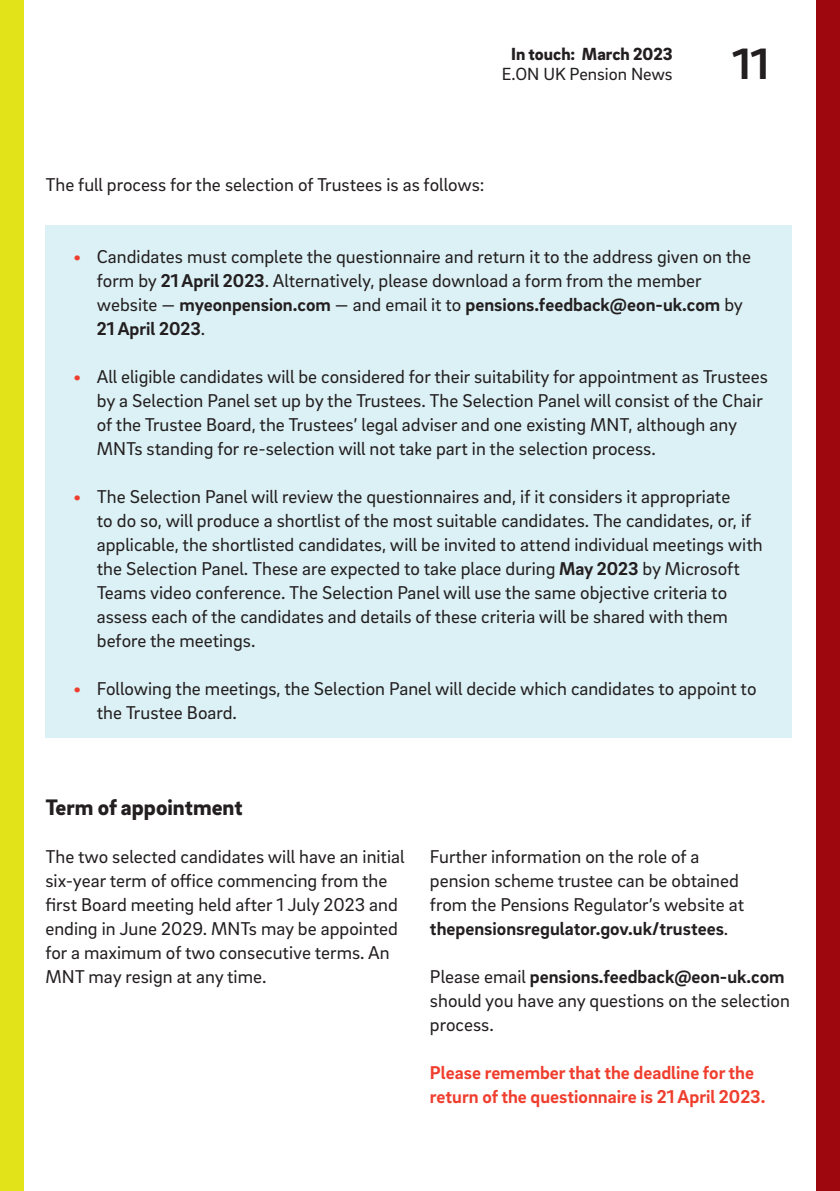
<style>
.page{position:relative;width:840px;height:1191px;background:#fff}
.page>*{position:absolute;margin:0;border:0;box-sizing:border-box;transform-origin:0 0}
.t1{font:700 45px "EON Brix Sans";color:#231f20}
.t2{font:900 23px "EON Brix Sans";color:#231f20}
.t3{font:19px/24px "EON Brix Sans";color:#231f20}
.t4{font:700 19px/24px "EON Brix Sans";color:#ef3e2e}
.t5{font:900 18px "EON Brix Sans";color:#231f20}
.t6{font:18px "EON Brix Sans";color:#231f20}
.s1{font-weight:700;color:#ef3e2e}
.s2{font-weight:700}
</style>
<div class="page">
<div style="left:0;top:0;width:23px;height:1191px;background:#e2e318"></div>
<div style="left:816px;top:0;width:23px;height:1191px;background:#9d070d"></div>
<div style="left:45px;top:225px;width:746px;height:513px;background:#dcf1f5"></div>
<p class="t5" style="left:511px;top:42px;width:163px">In touch: March 2023</p>
<p class="t6" style="left:501px;top:62px;width:172px">E.ON UK Pension News</p>
<p class="t3" style="left:45px;top:171px;width:440px">The full process for the selection of Trustees is as follows:</p>
<p class="t1" style="left:732px;top:35px;width:38px">11</p>
<p class="t3" style="left:97px;top:243px;width:655px;text-indent:-23px"><span class="s1">•</span> Candidates must complete the questionnaire and return it to the address given on the form by <span class="s2">21 April 2023</span>. Alternatively, please download a form from the member website — <span class="s2">myeonpension.com</span> — and email it to <span class="s2">pensions.feedback@eon-uk.com</span> by <span class="s2">21 April 2023</span>.</p>
<p class="t3" style="left:73px;top:363px;width:695px;text-align:right"><span class="s1">•</span> All eligible candidates will be considered for their suitability for appointment as Trustees by a Selection Panel set up by the Trustees. The Selection Panel will consist of the Chair</p>
<p class="t3" style="left:97px;top:411px;width:641px">of the Trustee Board, the Trustees’ legal adviser and one existing MNT, although any</p>
<p class="t3" style="left:97px;top:435px;width:560px">MNTs standing for re-selection will not take part in the selection process.</p>
<p class="t3" style="left:97px;top:483px;width:667px;text-indent:-23px"><span class="s1">•</span> The Selection Panel will review the questionnaires and, if it considers it appropriate<br>to do so, will produce a shortlist of the most suitable candidates. The candidates, or, if applicable, the shortlisted candidates, will be invited to attend individual meetings with the Selection Panel. These are expected to take place during <span class="s2">May 2023</span> by Microsoft Teams video conference. The Selection Panel will use the same objective criteria to assess each of the candidates and details of these criteria will be shared with them before the meetings.</p>
<p class="t3" style="left:97px;top:675px;width:660px;text-indent:-23px"><span class="s1">•</span> Following the meetings, the Selection Panel will decide which candidates to appoint to the Trustee Board.</p>
<p class="t2" style="left:45px;top:792px;width:199px">Term of appointment</p>
<p class="t3" style="left:45px;top:843px;width:360px">The two selected candidates will have an initial six-year term of office commencing from the first Board meeting held after 1 July 2023 and ending in June 2029. MNTs may be appointed for a maximum of two consecutive terms. An MNT may resign at any time.</p>
<p class="t3" style="left:429px;top:843px;width:315px">Further information on the role of a pension scheme trustee can be obtained from the Pensions Regulator’s website at <span class="s2">thepensionsregulator.gov.uk/trustees</span>.</p>
<p class="t3" style="left:429px;top:963px;width:361px">Please email <span class="s2">pensions.feedback@eon-uk.com </span>should you have any questions on the selection process.</p>
<p class="t4" style="left:429px;top:1059px;width:337px">Please remember that the deadline for the return of the questionnaire is 21 April 2023.</p>
</div>
